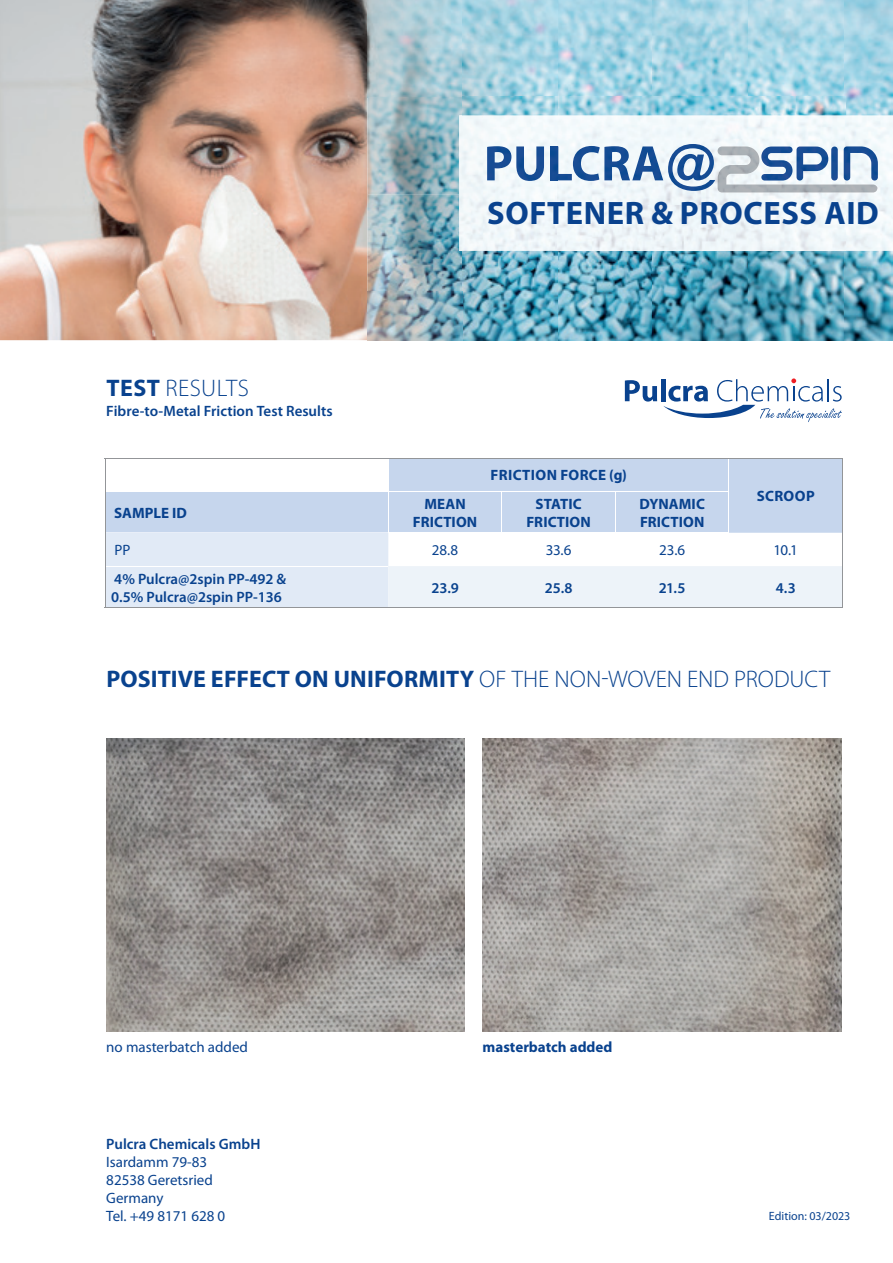
<style>
.page{position:relative;width:893px;height:1263px;background:#fff}
.page>*{position:absolute;margin:0;border:0;box-sizing:border-box;transform-origin:0 0}
.t1{font:700 32.55px "Myriad Pro";letter-spacing:.02em;color:#09428e}
.t2{font:700 24px "Myriad Pro";letter-spacing:.005em;color:#09428e}
.t3{font:300 24px "Myriad Pro";letter-spacing:.02em;color:#09428e}
.t4{font:600 15px/18px "Myriad Pro";color:#09428e}
.t5{font:15px/18px "Myriad Pro";color:#09428e}
.t6{font:700 15px/18px "Myriad Pro";letter-spacing:.005em;color:#09428e;text-align:center}
.t7{font:700 15px "Myriad Pro";letter-spacing:.025em;color:#09428e}
.t8{font:12px "Myriad Pro";color:#09428e}
.s1{font-weight:700}
.s2{font-weight:300}
</style>
<div class="page">
<svg style="left:106px;top:459px;width:736px;height:74px;fill:#c6d6ed"></svg>
<svg style="left:106px;top:533px;width:736px;height:74px"></svg>
<hr style="left:729px;top:459px;width:1px;height:32px;background:#fff">
<hr style="left:388px;top:491px;width:114px;height:1px;background:#fff">
<hr style="left:502px;top:491px;width:113px;height:1px;background:#fff">
<hr style="left:615px;top:491px;width:114px;height:1px;background:#fff">
<hr style="left:388px;top:459px;width:1px;height:32px;background:#fff">
<hr style="left:105px;top:491px;width:283px;height:1px;background:#fff">
<hr style="left:388px;top:492px;width:1px;height:40px;background:#fff">
<hr style="left:501px;top:492px;width:1px;height:40px;background:#fff">
<hr style="left:615px;top:492px;width:1px;height:40px;background:#fff">
<hr style="left:729px;top:492px;width:1px;height:40px;background:#fff">
<hr style="left:388px;top:532px;width:114px;height:1px;background:#fff">
<hr style="left:502px;top:532px;width:113px;height:1px;background:#fff">
<hr style="left:615px;top:532px;width:114px;height:1px;background:#fff">
<hr style="left:105px;top:532px;width:283px;height:1px;background:#e8eef8">
<hr style="left:105px;top:566px;width:283px;height:1px;background:#fff">
<hr style="left:105px;top:458px;width:283px;height:1px;background:#939598">
<hr style="left:105px;top:459px;width:1px;height:32px;background:#939598">
<hr style="left:388px;top:458px;width:114px;height:1px;background:#939598">
<hr style="left:502px;top:458px;width:113px;height:1px;background:#939598">
<hr style="left:615px;top:458px;width:114px;height:1px;background:#939598">
<hr style="left:729px;top:458px;width:114px;height:1px;background:#939598">
<hr style="left:842px;top:459px;width:1px;height:32px;background:#939598">
<hr style="left:842px;top:491px;width:1px;height:42px;background:#939598">
<hr style="left:105px;top:491px;width:1px;height:42px;background:#939598">
<hr style="left:105px;top:533px;width:1px;height:33px;background:#939598">
<hr style="left:842px;top:533px;width:1px;height:33px;background:#939598">
<hr style="left:105px;top:566px;width:1px;height:41px;background:#939598">
<hr style="left:842px;top:566px;width:1px;height:41px;background:#939598">
<hr style="left:105px;top:607px;width:283px;height:1px;background:#939598">
<hr style="left:388px;top:607px;width:114px;height:1px;background:#939598">
<hr style="left:502px;top:607px;width:113px;height:1px;background:#939598">
<hr style="left:615px;top:607px;width:114px;height:1px;background:#939598">
<hr style="left:729px;top:607px;width:114px;height:1px;background:#939598">
<svg style="left:625px;top:380px;width:32px;height:22px"></svg>
<hr style="left:661px;top:379px;width:4px;height:22px;background:#09428e">
<svg style="left:663px;top:378px;width:179px;height:44px"></svg>
<img style="left:106px;top:739px;width:358px;height:293px">
<img style="left:483px;top:739px;width:359px;height:293px">
<img style="left:0;top:0;width:367px;height:340px">
<img style="left:367px;top:0;width:478px;height:97px">
<img style="left:845px;top:0;width:48px;height:251px">
<img style="left:462px;top:97px;width:383px;height:18px">
<img style="left:462px;top:251px;width:431px;height:89px">
<img style="left:367px;top:97px;width:95px;height:243px">
<img style="left:459px;top:115px;width:386px;height:136px">
<img style="left:630px;top:152px;width:88px;height:24px">
<img style="left:668px;top:144px;width:47px;height:47px">
<img style="left:877px;top:146px;width:1px;height:35px">
<img style="left:718px;top:146px;width:159px;height:46px">
<img style="left:487px;top:146px;width:24px;height:34px">
<img style="left:516px;top:146px;width:28px;height:35px">
<img style="left:551px;top:146px;width:49px;height:35px">
<img style="left:604px;top:146px;width:26px;height:34px">
<img style="left:632px;top:146px;width:31px;height:34px">
<h2 class="t3" style="left:107px;top:374px;width:144px"><span class="s1">TEST</span> RESULTS</h2>
<p class="t4" style="left:106px;top:402px;width:228px">Fibre-to-Metal Friction Test Results</p>
<h1 class="t1" style="left:487px;top:192px;width:393px">SOFTENER &amp; PROCESS AID</h1>
<p class="t7" style="left:491px;top:465px;width:138px">FRICTION FORCE (g)</p>
<p class="t6" style="left:757px;top:487px;width:59px">SCROOP</p>
<p class="t6" style="left:114px;top:503px;width:74px">SAMPLE ID</p>
<p class="t6" style="left:413px;top:494px;width:66px">MEAN<br>FRICTION</p>
<p class="t6" style="left:526px;top:494px;width:66px">STATIC<br>FRICTION</p>
<p class="t6" style="left:639px;top:494px;width:67px;text-align:left">DYNAMIC<br>FRICTION</p>
<p class="t5" style="left:114px;top:541px;width:17px">PP</p>
<p class="t5" style="left:432px;top:541px;width:28px">28.8</p>
<p class="t5" style="left:546px;top:541px;width:27px">33.6</p>
<p class="t5" style="left:659px;top:541px;width:28px">23.6</p>
<p class="t5" style="left:773px;top:541px;width:26px">10.1</p>
<p class="t4" style="left:111px;top:569px;width:177px">4% Pulcra@2spin PP-492 &amp;<br>0.5% Pulcra@2spin PP-136</p>
<p class="t4" style="left:431px;top:578px;width:29px">23.9</p>
<p class="t4" style="left:545px;top:578px;width:29px">25.8</p>
<p class="t4" style="left:659px;top:578px;width:28px">21.5</p>
<p class="t4" style="left:776px;top:578px;width:22px">4.3</p>
<h2 class="t2" style="left:107px;top:664px;width:725px">POSITIVE EFFECT ON UNIFORMITY <span class="s2">OF THE NON-WOVEN END PRODUCT</span></h2>
<p class="t5" style="left:106px;top:1037px;width:143px">no masterbatch added</p>
<p class="t6" style="left:483px;top:1037px;width:131px">masterbatch added</p>
<p class="t4" style="left:106px;top:1134px;width:156px">Pulcra Chemicals GmbH</p>
<p class="t5" style="left:106px;top:1152px;width:121px">Isardamm 79-83<br>82538 Geretsried<br>Germany<br>Tel. +49 8171 628 0</p>
<p class="t8" style="left:769px;top:1209px;width:83px">Edition: 03/2023</p>
</div>
